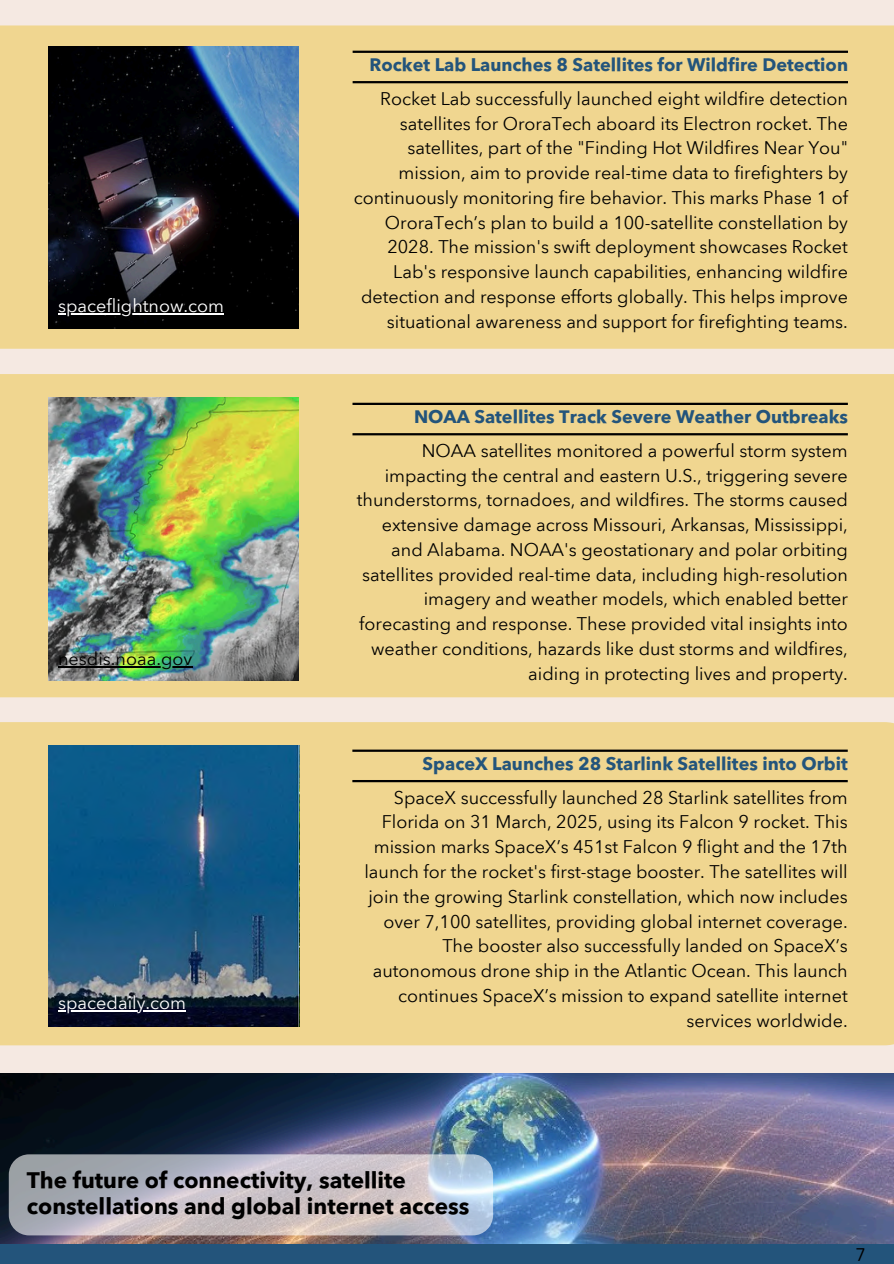
<style>
.page{position:relative;width:894px;height:1264px;background:#fff}
.page>*{position:absolute;margin:0;border:0;box-sizing:border-box;transform-origin:0 0}
.t1{font:700 22.5px/26px "Avenir Next Arabic";color:#000}
.t2{font:18px/24.8px "Avenir Next Arabic";color:#000;text-align:right}
.t3{font:700 18px "Avenir Next Arabic";color:#23547b}
.t4{font:18px "Avenir Next Arabic";color:#fff}
.t5{font:17.85px "Canva Sans";color:#000}
</style>
<div class="page">
<div style="left:0;top:0;width:893px;height:1263px;background:#f5e9e2"></div>
<div style="left:0;top:25px;width:893px;height:324px;background:#f0d690"></div>
<div style="left:0;top:374px;width:893px;height:323px;background:#f0d690"></div>
<div style="left:0;top:722px;width:893px;height:323px;background:#f0d690"></div>
<div style="left:0;top:1243px;width:893px;height:20px;background:#23547b"></div>
<hr style="left:352px;top:81px;width:495px;height:2px;background:#000">
<hr style="left:352px;top:51px;width:495px;height:2px;background:#000">
<hr style="left:352px;top:433px;width:495px;height:2px;background:#000">
<hr style="left:352px;top:403px;width:495px;height:2px;background:#000">
<hr style="left:352px;top:780px;width:495px;height:2px;background:#000">
<hr style="left:352px;top:749px;width:495px;height:2px;background:#000">
<img style="left:48px;top:47px;width:250px;height:281px">
<img style="left:48px;top:397px;width:250px;height:284px">
<img style="left:48px;top:745px;width:250px;height:281px">
<img style="left:0;top:1073px;width:893px;height:170px">
<hr style="left:58px;top:313px;width:166px;height:1px;background:#fff">
<hr style="left:58px;top:666px;width:134px;height:1px;background:#000">
<hr style="left:58px;top:1010px;width:128px;height:1px;background:#fff">
<div style="left:9px;top:1154px;width:484px;height:81px;background:#fff;border-radius:20px;opacity:.6"></div>
<p class="t4" style="left:58px;top:295px;width:167px">spaceflightnow.com</p>
<p class="t2" style="left:58px;top:646px;width:135px">nesdis.noaa.gov</p>
<h2 class="t4" style="left:58px;top:992px;width:129px">spacedaily.com</h2>
<p class="t3" style="left:369px;top:54px;width:480px">Rocket Lab Launches 8 Satellites for Wildfire Detection</p>
<p class="t2" style="left:354px;top:86px;width:495px">Rocket Lab successfully launched eight wildfire detection satellites for OroraTech aboard its Electron rocket. The satellites, part of the "Finding Hot Wildfires Near You" mission, aim to provide real-time data to firefighters by continuously monitoring fire behavior. This marks Phase 1 of OroraTech’s plan to build a 100-satellite constellation by 2028. The mission's swift deployment showcases Rocket Lab's responsive launch capabilities, enhancing wildfire detection and response efforts globally. This helps improve situational awareness and support for firefighting teams.</p>
<h2 class="t3" style="left:414px;top:406px;width:435px">NOAA Satellites Track Severe Weather Outbreaks</h2>
<p class="t2" style="left:357px;top:438px;width:492px">NOAA satellites monitored a powerful storm system impacting the central and eastern U.S., triggering severe thunderstorms, tornadoes, and wildfires. The storms caused extensive damage across Missouri, Arkansas, Mississippi, and Alabama. NOAA's geostationary and polar orbiting satellites provided real-time data, including high-resolution imagery and weather models, which enabled better forecasting and response. These provided vital insights into weather conditions, hazards like dust storms and wildfires, aiding in protecting lives and property.</p>
<p class="t3" style="left:422px;top:753px;width:426px">SpaceX Launches 28 Starlink Satellites into Orbit</p>
<p class="t2" style="left:364px;top:785px;width:484px">SpaceX successfully launched 28 Starlink satellites from Florida on 31 March, 2025, using its Falcon 9 rocket. This mission marks SpaceX’s 451st Falcon 9 flight and the 17th launch for the rocket's first-stage booster. The satellites will join the growing Starlink constellation, which now includes over 7,100 satellites, providing global internet coverage.<br>The booster also successfully landed on SpaceX’s autonomous drone ship in the Atlantic Ocean. This launch continues SpaceX’s mission to expand satellite internet services worldwide.</p>
<p class="t1" style="left:27px;top:1167px;width:444px">The future of connectivity, satellite constellations and global internet access</p>
<p class="t5" style="left:855px;top:1241px;width:10px">7</p>
</div>
